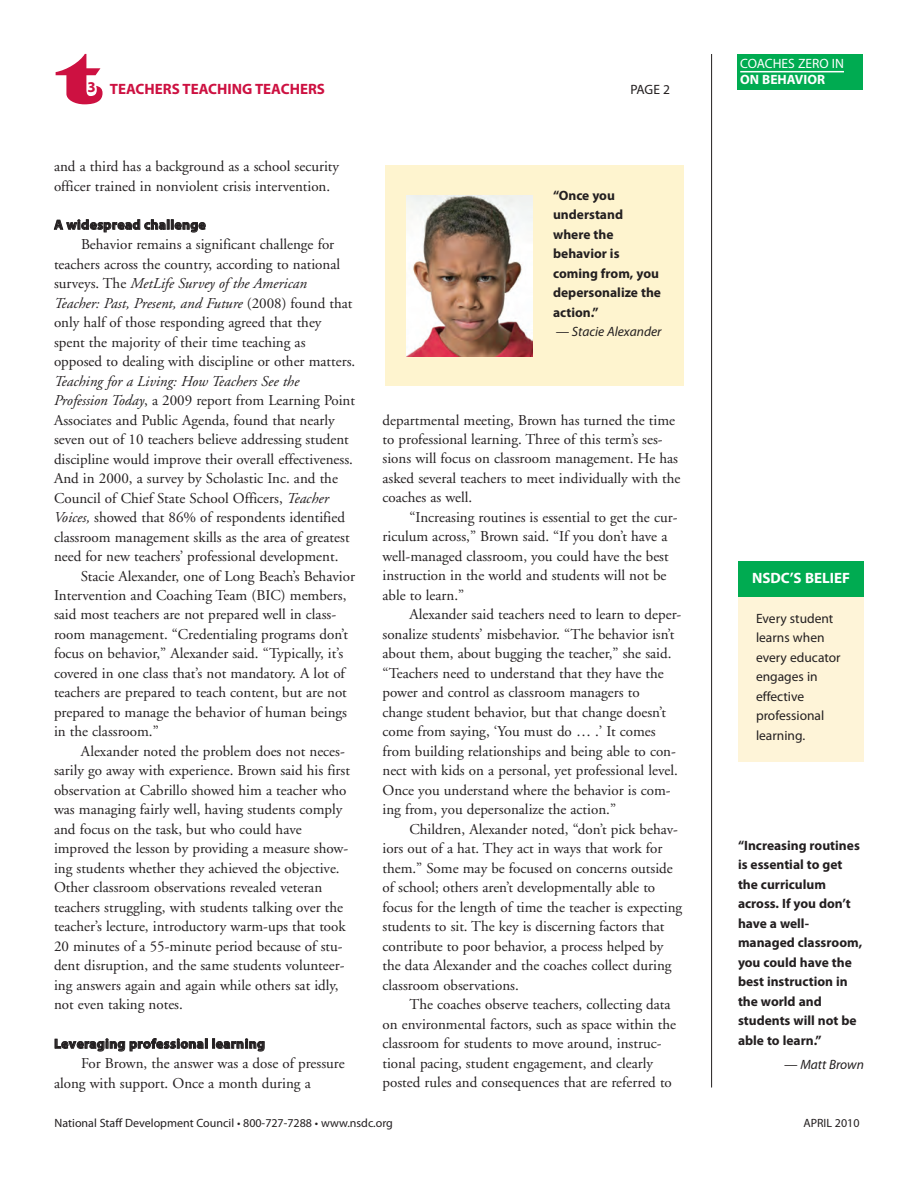
<style>
.page{position:relative;width:918px;height:1188px;background:#fff}
.page>*{position:absolute;margin:0;border:0;box-sizing:border-box;transform-origin:0 0}
.t1{font:72px "Latin Wide";color:#cd1141}
.t2{font:15px/19.5px "Adobe Garamond";color:#231f20}
.t3{font:700 15px "Myriad Pro";color:#cd1141}
.t4{font:700 15px "Myriad Pro";color:#fff}
.t5{font:700 13.5px/19.5px "Myriad Pro";color:#231f20}
.t6{font:13.5px/19.5px "Myriad Pro";color:#231f20}
.t7{font:700 13.5px "Myriad Pro";letter-spacing:.03em;color:#231f20}
.t8{font:italic 13.5px "Myriad Pro";color:#231f20}
.t9{font:13.5px "Myriad Pro";color:#fff}
.t10{font:700 13.5px "Myriad Pro";color:#fff}
.t11{font:12px "Myriad Pro";color:#231f20}
.s1{font-style:italic}
</style>
<div class="page">
<div style="left:737px;top:54px;width:126px;height:36px;background:#00ab51"></div>
<hr style="left:740px;top:71px;width:104px;height:1px;background:#fff">
<hr style="left:711px;top:54px;width:1px;height:1034px;background:#231f20">
<div style="left:738px;top:597px;width:126px;height:164px;background:#fef4d8"></div>
<div style="left:738px;top:561px;width:126px;height:36px;background:#00ab51"></div>
<div style="left:386px;top:165px;width:298px;height:221px;background:#fef4cf"></div>
<img style="left:407px;top:195px;width:126px;height:162px">
<h1 class="t1" style="left:58px;top:36px;width:47px">t</h1>
<p class="t3" style="left:88px;top:83px;width:239px">3 TEACHERS TEACHING TEACHERS</p>
<p class="t6" style="left:631px;top:81px;width:41px">PAGE 2</p>
<p class="t2" style="left:54px;top:158px;width:287px">and a third has a background as a school security officer trained in nonviolent crisis intervention.</p>
<p class="t7" style="left:54px;top:220px;width:153px">A widespread challenge</p>
<p class="t2" style="left:54px;top:236px;width:303px;text-indent:27px">Behavior remains a significant challenge for teachers across the country, according to national surveys. The <span class="s1">MetLife Survey of the American Teacher: Past, Present, and Future</span> (2008) found that only half of those responding agreed that they spent the majority of their time teaching as opposed to dealing with discipline or other matters.</p>
<p class="t2" style="left:54px;top:372px;width:303px"><span class="s1">Teaching for a Living: How Teachers See the Profession Today</span>, a 2009 report from Learning Point Associates and Public Agenda, found that nearly seven out of 10 teachers believe addressing student discipline would improve their overall effectiveness.<br>And in 2000, a survey by Scholastic Inc. and the Council of Chief State School Officers, <span class="s1">Teacher Voices,</span> showed that 86% of respondents identified classroom management skills as the area of greatest need for new teachers’ professional development.</p>
<p class="t2" style="left:54px;top:567px;width:303px;text-indent:27px">Stacie Alexander, one of Long Beach’s Behavior Intervention and Coaching Team (BIC) members, said most teachers are not prepared well in class&shy;room management. “Credentialing programs don’t focus on behavior,” Alexander said. “Typically, it’s covered in one class that’s not mandatory. A lot of teachers are prepared to teach content, but are not prepared to manage the behavior of human beings in the classroom.”</p>
<p class="t2" style="left:54px;top:743px;width:298px;text-indent:27px">Alexander noted the problem does not neces&shy;sarily go away with experience. Brown said his first observation at Cabrillo showed him a teacher who was managing fairly well, having students comply and focus on the task, but who could have improved the lesson by providing a measure show&shy;ing students whether they achieved the objective.<br>Other classroom observations revealed veteran teachers struggling, with students talking over the teacher’s lecture, introductory warm-ups that took 20 minutes of a 55-minute period because of stu&shy;dent disruption, and the same students volunteer&shy;ing answers again and again while others sat idly, not even taking notes.</p>
<p class="t7" style="left:54px;top:1039px;width:212px">Leveraging professional learning</p>
<p class="t2" style="left:54px;top:1055px;width:292px;text-indent:27px">For Brown, the answer was a dose of pressure along with support. Once a month during a</p>
<p class="t5" style="left:553px;top:186px;width:109px">“Once you understand where the behavior is coming from, you depersonalize the action.”</p>
<p class="t8" style="left:556px;top:326px;width:107px">— Stacie Alexander</p>
<p class="t2" style="left:382px;top:411px;width:299px">departmental meeting, Brown has turned the time to professional learning. Three of this term’s ses&shy;sions will focus on classroom management. He has asked several teachers to meet individually with the coaches as well.</p>
<p class="t2" style="left:382px;top:509px;width:296px;text-indent:27px">“Increasing routines is essential to get the cur&shy;riculum across,” Brown said. “If you don’t have a well-managed classroom, you could have the best instruction in the world and students will not be able to learn.”</p>
<p class="t2" style="left:382px;top:606px;width:300px;text-indent:27px">Alexander said teachers need to learn to deper&shy;sonalize students’ misbehavior. “The behavior isn’t about them, about bugging the teacher,” she said. “Teachers need to understand that they have the power and control as classroom managers to change student behavior, but that change doesn’t come from saying, ‘You must do … .’ It comes from building relationships and being able to con&shy;nect with kids on a personal, yet professional level.<br>Once you understand where the behavior is com&shy;ing from, you depersonalize the action.”</p>
<p class="t2" style="left:382px;top:821px;width:301px;text-indent:27px">Children, Alexander noted, “don’t pick behav&shy;iors out of a hat. They act in ways that work for them.” Some may be focused on concerns outside of school; others aren’t developmentally able to focus for the length of time the teacher is expecting students to sit. The key is discerning factors that contribute to poor behavior, a process helped by the data Alexander and the coaches collect during classroom observations.</p>
<p class="t2" style="left:382px;top:996px;width:295px;text-indent:27px">The coaches observe teachers, collecting data on environmental factors, such as space within the classroom for students to move around, instruc&shy;tional pacing, student engagement, and clearly posted rules and consequences that are referred to</p>
<p class="t9" style="left:740px;top:58px;width:105px">COACHES ZERO IN</p>
<p class="t10" style="left:740px;top:74px;width:86px">ON BEHAVIOR</p>
<p class="t4" style="left:752px;top:572px;width:99px">NSDC’S BELIEF</p>
<p class="t6" style="left:756px;top:610px;width:86px">Every student learns when every educator engages in effective professional learning.</p>
<p class="t5" style="left:738px;top:837px;width:126px">“Increasing routines is essential to get the curriculum across. If you don’t have a well&shy;managed classroom, you could have the best instruction in the world and students will not be able to learn.”</p>
<p class="t8" style="left:784px;top:1059px;width:81px">— Matt Brown</p>
<p class="t11" style="left:55px;top:1119px;width:340px">National Staff Development Council • 800-727-7288 • www.nsdc.org</p>
<p class="t11" style="left:803px;top:1119px;width:58px">APRIL 2010</p>
</div>
